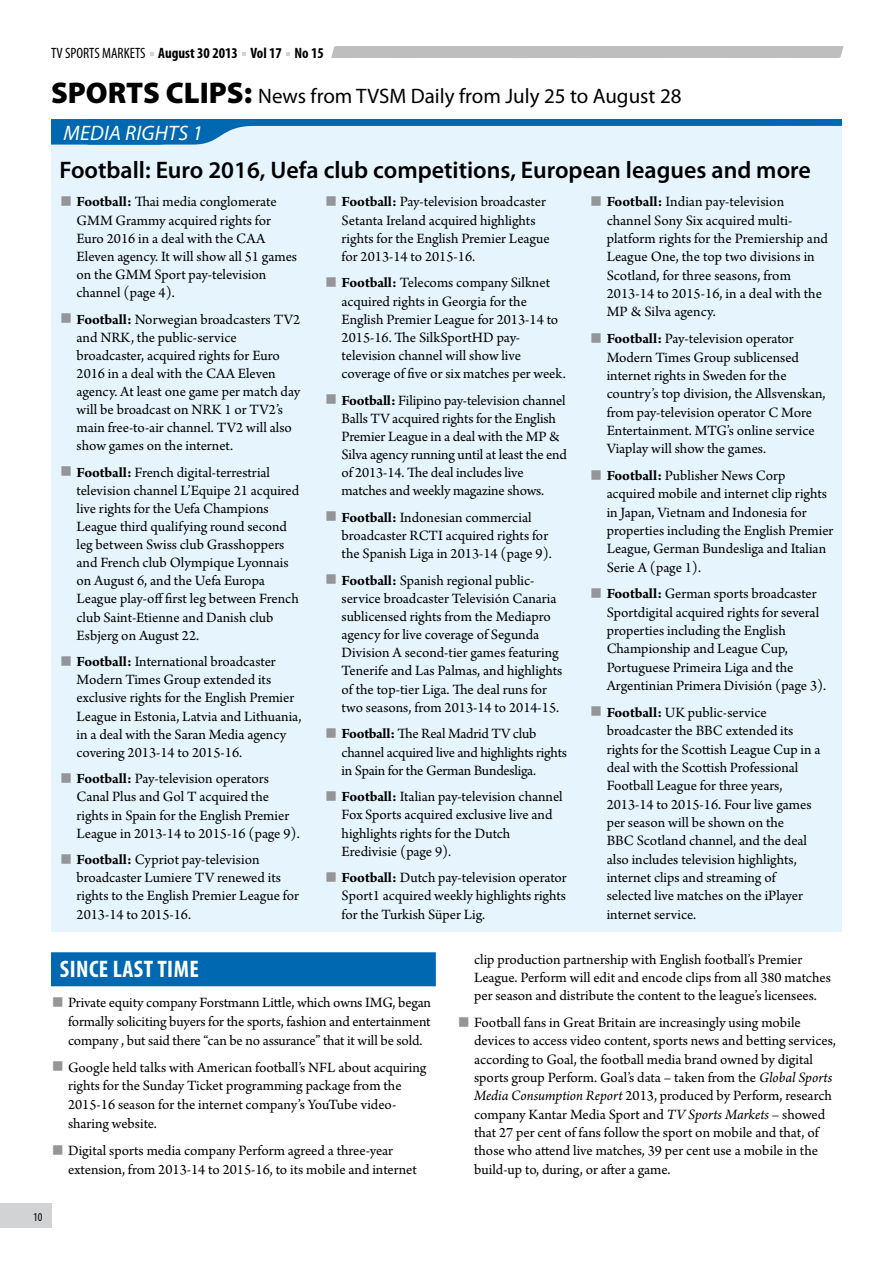
<style>
.page{position:relative;width:893px;height:1263px;background:#fff}
.page>*{position:absolute;margin:0;border:0;box-sizing:border-box;transform-origin:0 0}
.t1{font:600 24px "Myriad Pro";color:#000}
.t2{font:700 condensed 24px "Myriad Pro";letter-spacing:.02em;color:#fff}
.t3{font:21px "Myriad Pro";color:#000}
.t4{font:italic 21px "Myriad Pro";letter-spacing:.01em;color:#fff}
.t5{font:15px/18.1px "Arno Pro";color:#000}
.t6{font:700 condensed 15px "Myriad Pro";color:#000}
.t7{font:condensed 12px "Myriad Pro";color:#000}
.s1{font-weight:400}
.s2{font-weight:900;font-size:30px}
.s3{font-weight:700;font-size:42px;color:#939598}
.s4{font-weight:700}
.s5{font-style:italic}
</style>
<div class="page">
<div style="left:0;top:1204px;width:51px;height:24px;background:#d1d3d4"></div>
<div style="left:331px;top:46px;width:512px;height:12px;background:#bcbec0"></div>
<div style="left:51px;top:952px;width:385px;height:34px;background:#0068b0"></div>
<div style="left:51px;top:119px;width:791px;height:812px;background:#e6f5fd"></div>
<svg style="left:51px;top:119px;width:791px;height:26px"></svg>
<p class="t6" style="left:51px;top:44px;width:274px"><span class="s1">TV SPORTS MARKETS</span> August 30 2013 Vol 17 No 15</p>
<h2 class="t3" style="left:51px;top:83px;width:632px"><span class="s2">SPORTS CLIPS:</span> News from TVSM Daily from July 25 to August 28</h2>
<h2 class="t4" style="left:64px;top:120px;width:141px">MEDIA RIGHTS 1</h2>
<h1 class="t1" style="left:60px;top:155px;width:753px">Football: Euro 2016, Uefa club competitions, European leagues and more</h1>
<p class="t5" style="left:77px;top:194px;width:222px;text-indent:-17px"><span class="s3">■</span> <span class="s4">Football:</span> Thai media conglomerate<br>GMM Grammy acquired rights for<br>Euro 2016 in a deal with the CAA<br>Eleven agency. It will show all 51 games on the GMM Sport pay-television channel (page 4).</p>
<p class="t5" style="left:77px;top:311px;width:225px;text-indent:-17px"><span class="s3">■</span> <span class="s4">Football:</span> Norwegian broadcasters TV2 and NRK, the public-service broadcaster, acquired rights for Euro 2016 in a deal with the CAA Eleven agency. At least one game per match day will be broadcast on NRK 1 or TV2’s main free-to-air channel. TV2 will also show games on the internet.</p>
<p class="t5" style="left:77px;top:464px;width:224px;text-indent:-17px"><span class="s3">■</span> <span class="s4">Football:</span> French digital-terrestrial television channel L’Equipe 21 acquired live rights for the Uefa Champions League third qualifying round second leg between Swiss club Grasshoppers and French club Olympique Lyonnais on August 6, and the Uefa Europa League play-off first leg between French club Saint-Etienne and Danish club Esbjerg on August 22.</p>
<p class="t5" style="left:77px;top:653px;width:226px;text-indent:-17px"><span class="s3">■</span> <span class="s4">Football:</span> International broadcaster Modern Times Group extended its exclusive rights for the English Premier League in Estonia, Latvia and Lithuania, in a deal with the Saran Media agency covering 2013-14 to 2015-16.</p>
<p class="t5" style="left:77px;top:770px;width:225px;text-indent:-17px"><span class="s3">■</span> <span class="s4">Football:</span> Pay-television operators Canal Plus and Gol T acquired the rights in Spain for the English Premier League in 2013-14 to 2015-16 (page 9).</p>
<p class="t5" style="left:77px;top:851px;width:224px;text-indent:-17px"><span class="s3">■</span> <span class="s4">Football:</span> Cypriot pay-television broadcaster Lumiere TV renewed its rights to the English Premier League for 2013-14 to 2015-16.</p>
<p class="t5" style="left:342px;top:194px;width:210px;text-indent:-17px"><span class="s3">■</span> <span class="s4">Football:</span> Pay-television broadcaster Setanta Ireland acquired highlights rights for the English Premier League for 2013-14 to 2015-16.</p>
<p class="t5" style="left:342px;top:275px;width:226px;text-indent:-17px"><span class="s3">■</span> <span class="s4">Football:</span> Telecoms company Silknet acquired rights in Georgia for the English Premier League for 2013-14 to 2015-16. The SilkSportHD pay&shy;television channel will show live coverage of five or six matches per week.</p>
<p class="t5" style="left:342px;top:392px;width:227px;text-indent:-17px"><span class="s3">■</span> <span class="s4">Football:</span> Filipino pay-television channel Balls TV acquired rights for the English Premier League in a deal with the MP &amp; Silva agency running until at least the end of 2013-14. The deal includes live matches and weekly magazine shows.</p>
<p class="t5" style="left:342px;top:509px;width:212px;text-indent:-17px"><span class="s3">■</span> <span class="s4">Football:</span> Indonesian commercial broadcaster RCTI acquired rights for the Spanish Liga in 2013-14 (page 9).</p>
<p class="t5" style="left:342px;top:572px;width:222px;text-indent:-17px"><span class="s3">■</span> <span class="s4">Football:</span> Spanish regional public&shy;service broadcaster Televisión Canaria sublicensed rights from the Mediapro agency for live coverage of Segunda Division A second-tier games featuring Tenerife and Las Palmas, and highlights of the top-tier Liga. The deal runs for two seasons, from 2013-14 to 2014-15.</p>
<p class="t5" style="left:342px;top:726px;width:227px;text-indent:-17px"><span class="s3">■</span> <span class="s4">Football:</span> The Real Madrid TV club channel acquired live and highlights rights in Spain for the German Bundesliga.</p>
<p class="t5" style="left:342px;top:788px;width:223px;text-indent:-17px"><span class="s3">■</span> <span class="s4">Football:</span> Italian pay-television channel Fox Sports acquired exclusive live and highlights rights for the Dutch Eredivisie (page 9).</p>
<p class="t5" style="left:342px;top:869px;width:227px;text-align:justify;text-indent:-17px"><span class="s3">■</span> <span class="s4">Football:</span> Dutch pay-television operator Sport1 acquired weekly highlights rights for the Turkish Süper Lig.</p>
<p class="t5" style="left:607px;top:194px;width:223px;text-indent:-17px"><span class="s3">■</span> <span class="s4">Football:</span> Indian pay-television channel Sony Six acquired multi&shy;platform rights for the Premiership and League One, the top two divisions in Scotland, for three seasons, from 2013-14 to 2015-16, in a deal with the MP &amp; Silva agency.</p>
<p class="t5" style="left:607px;top:330px;width:220px;text-indent:-17px"><span class="s3">■</span> <span class="s4">Football:</span> Pay-television operator Modern Times Group sublicensed internet rights in Sweden for the country’s top division, the Allsvenskan, from pay-television operator C More Entertainment. MTG’s online service Viaplay will show the games.</p>
<p class="t5" style="left:607px;top:467px;width:228px;text-indent:-17px"><span class="s3">■</span> <span class="s4">Football:</span> Publisher News Corp acquired mobile and internet clip rights in Japan, Vietnam and Indonesia for properties including the English Premier League, German Bundesliga and Italian Serie A (page 1).</p>
<p class="t5" style="left:607px;top:586px;width:221px;text-indent:-17px"><span class="s3">■</span> <span class="s4">Football:</span> German sports broadcaster Sportdigital acquired rights for several properties including the English Championship and League Cup, Portuguese Primeira Liga and the Argentinian Primera División (page 3).</p>
<p class="t5" style="left:607px;top:704px;width:215px;text-indent:-17px"><span class="s3">■</span> <span class="s4">Football:</span> UK public-service broadcaster the BBC extended its rights for the Scottish League Cup in a deal with the Scottish Professional Football League for three years, 2013-14 to 2015-16. Four live games per season will be shown on the<br>BBC Scotland channel, and the deal also includes television highlights, internet clips and streaming of selected live matches on the iPlayer internet service.</p>
<h1 class="t2" style="left:60px;top:954px;width:141px">SINCE LAST TIME</h1>
<p class="t5" style="left:68px;top:994px;width:365px;line-height:18.8px;text-align:justify;text-indent:-17px"><span class="s3">■</span> Private equity company Forstmann Little, which owns IMG, began formally soliciting buyers for the sports, fashion and entertainment company , but said there “can be no assurance” that it will be sold.</p>
<p class="t5" style="left:68px;top:1058px;width:360px;line-height:18.8px;text-indent:-17px"><span class="s3">■</span> Google held talks with American football’s NFL about acquiring rights for the Sunday Ticket programming package from the 2015-16 season for the internet company’s YouTube video&shy;sharing website.</p>
<p class="t5" style="left:68px;top:1142px;width:350px;line-height:18.8px;text-indent:-17px"><span class="s3">■</span> Digital sports media company Perform agreed a three-year extension, from 2013-14 to 2015-16, to its mobile and internet</p>
<p class="t5" style="left:474px;top:951px;width:358px">clip production partnership with English football’s Premier<br>League. Perform will edit and encode clips from all 380 matches per season and distribute the content to the league’s licensees.</p>
<p class="t5" style="left:474px;top:1014px;width:363px;text-indent:-17px"><span class="s3">■</span> Football fans in Great Britain are increasingly using mobile devices to access video content, sports news and betting services, according to Goal, the football media brand owned by digital sports group Perform. Goal’s data – taken from the <span class="s5">Global Sports Media Consumption Report</span> 2013, produced by Perform, research company Kantar Media Sport and <span class="s5">TV Sports Markets</span> – showed that 27 per cent of fans follow the sport on mobile and that, of those who attend live matches, 39 per cent use a mobile in the build-up to, during, or after a game.</p>
<p class="t7" style="left:33px;top:1209px;width:11px">10</p>
</div>
